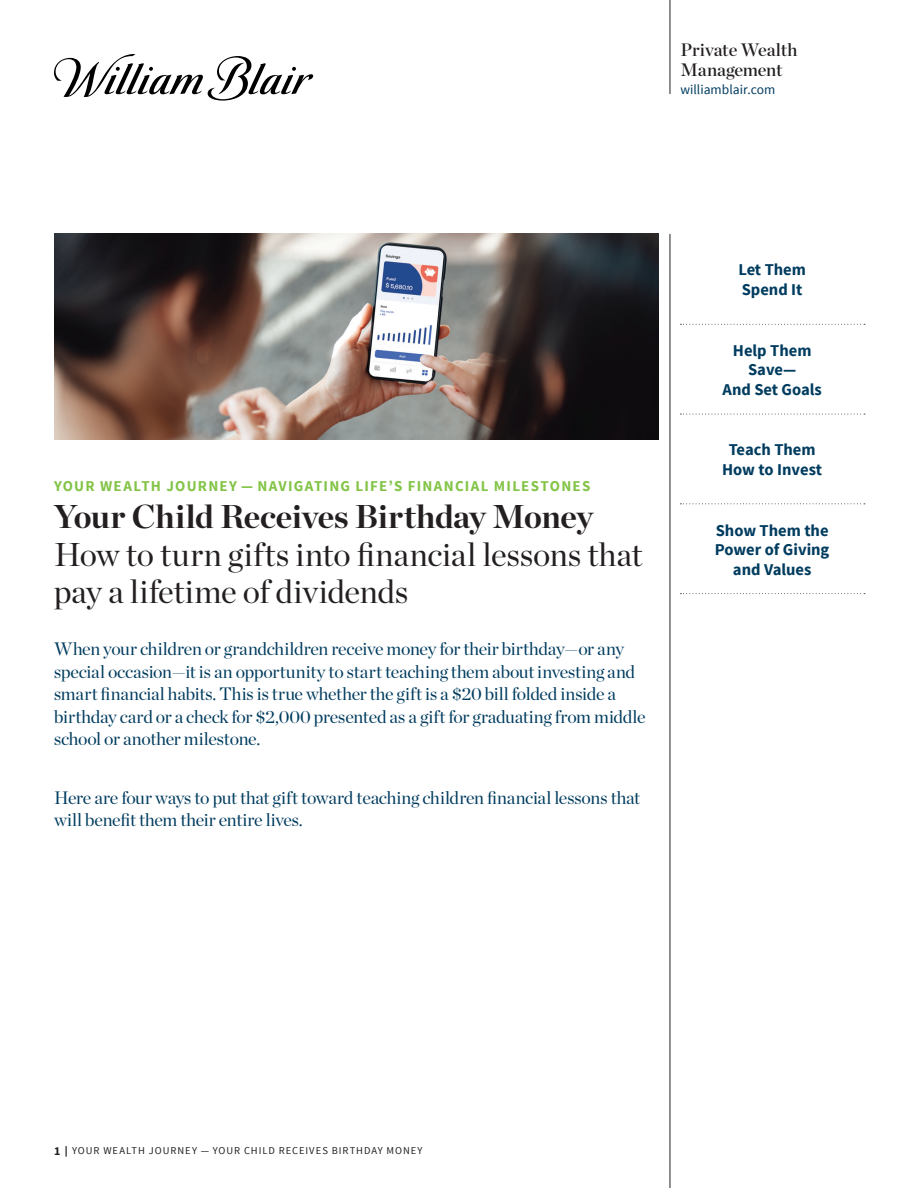
<style>
.page{position:relative;width:918px;height:1188px;background:#fff}
.page>*{position:absolute;margin:0;border:0;box-sizing:border-box;transform-origin:0 0}
.t1{font:33px/37.5px "Chronicle Display";letter-spacing:-.005em;color:#231f20}
.Intro{font:18px/22.5px "Chronicle Display";letter-spacing:-.015em;color:#003c5f}
.t2{font:18px/19.5px "Chronicle Display Semi";letter-spacing:-.005em;color:#231f20}
.t3{font:700 16.5px/19.5px "Source Sans Pro";color:#003c5f;text-align:center}
.t4{font:700 15px "Source Sans Pro";letter-spacing:.08em;color:#83c447}
.t5{font:13.5px "Source Sans Pro";color:#003c5f}
.BODY_COPY{font:10.5px "Source Sans Pro";letter-spacing:.09em;color:#231f20}
.s1{font-weight:700}
.s2{font-weight:700;font-size:12px}
.s3{font-weight:900}
</style>
<div class="page">
<hr style="left:670px;top:0;width:1px;height:94px;background:#231f20">
<svg style="left:54px;top:54px;width:259px;height:47px"></svg>
<hr style="left:670px;top:234px;width:1px;height:954px;background:#231f20">
<img style="left:54px;top:234px;width:605px;height:206px">
<svg style="left:680px;top:324px;width:185px;height:1px"></svg>
<svg style="left:680px;top:414px;width:185px;height:1px"></svg>
<svg style="left:680px;top:503px;width:185px;height:1px"></svg>
<svg style="left:680px;top:593px;width:185px;height:1px"></svg>
<p class="t2" style="left:680px;top:39px;width:119px">Private Wealth<br>Management</p>
<p class="t5" style="left:680px;top:81px;width:97px">williamblair.com</p>
<p class="t4" style="left:54px;top:476px;width:538px">YOUR WEALTH JOURNEY — NAVIGATING LIFE’S FINANCIAL MILESTONES</p>
<p class="t1" style="left:54px;top:496px;width:590px"><span class="s1">Your Child Receives Birthday Money<br></span>How to turn gifts into financial lessons that pay a lifetime of dividends</p>
<p class="Intro" style="left:54px;top:636px;width:593px">When your children or grandchildren receive money for their birthday—or any special occasion—it is an opportunity to start teaching them about investing and smart financial habits. This is true whether the gift is a $20 bill folded inside a birthday card or a check for $2,000 presented as a gift for graduating from middle school or another milestone.</p>
<p class="Intro" style="left:54px;top:785px;width:588px">Here are four ways to put that gift toward teaching children financial lessons that will benefit them their entire lives.</p>
<p class="t3" style="left:738px;top:261px;width:69px;text-align:left">Let Them<br>Spend It</p>
<p class="t3" style="left:723px;top:341px;width:101px">Help Them<br>Save—<br>And Set Goals</p>
<p class="t3" style="left:722px;top:441px;width:102px">Teach Them<br>How to Invest</p>
<p class="t3" style="left:715px;top:521px;width:116px">Show Them the<br>Power of Giving and Values</p>
<p class="BODY_COPY" style="left:54px;top:1144px;width:370px"><span class="s2">1</span> <span class="s3">|</span> YOUR WEALTH JOURNEY — YOUR CHILD RECEIVES BIRTHDAY MONEY</p>
</div>
